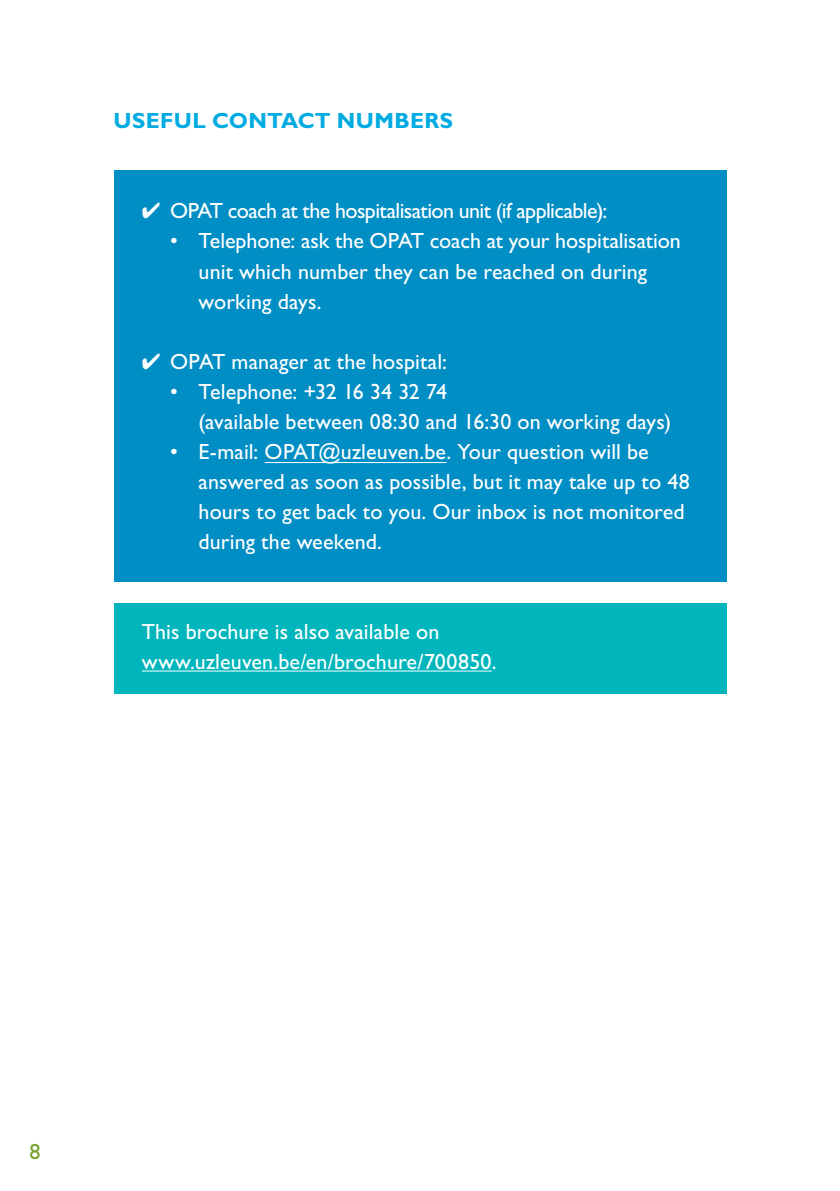
<style>
.page{position:relative;width:840px;height:1191px;background:#fff}
.page>*{position:absolute;margin:0;border:0;box-sizing:border-box;transform-origin:0 0}
.t1{font:22px/30px "Gill Sans Std";letter-spacing:.005em;color:#fff}
.t2{font:22px "Gill Sans Std";letter-spacing:-.03em;color:#fff}
.t3{font:700 22px "Gill Sans Std";letter-spacing:.02em;color:#00abe1}
.t4{font:22px "Gill Sans Std";color:#78a22d}
</style>
<div class="page">
<div style="left:113px;top:170px;width:613px;height:411px;background:#008ec4"></div>
<div style="left:113px;top:603px;width:613px;height:91px;background:#00b6bc"></div>
<hr style="left:264px;top:462px;width:182px;height:1px;background:#fff">
<hr style="left:142px;top:670px;width:349px;height:1px;background:#fff">
<p class="t3" style="left:113px;top:108px;width:341px">USEFUL CONTACT NUMBERS</p>
<p class="t2" style="left:142px;top:198px;width:466px">✔ OPAT coach at the hospitalisation unit (if applicable):</p>
<p class="t1" style="left:198px;top:226px;width:483px;text-indent:-28px">• Telephone: ask the OPAT coach at your hospitalisation unit which number they can be reached on during working days.</p>
<p class="t1" style="left:142px;top:346px;width:306px">✔ OPAT manager at the hospital:</p>
<p class="t1" style="left:198px;top:376px;width:474px;text-indent:-28px">• Telephone: +32 16 34 32 74<br>(available between 08:30 and 16:30 on working days)</p>
<p class="t1" style="left:198px;top:436px;width:492px;text-indent:-28px">• E-mail: OPAT@uzleuven.be. Your question will be answered as soon as possible, but it may take up to 48 hours to get back to you. Our inbox is not monitored during the weekend.</p>
<p class="t1" style="left:142px;top:616px;width:356px">This brochure is also available on www.uzleuven.be/en/brochure/700850.</p>
<p class="t4" style="left:29px;top:1138px;width:13px">8</p>
</div>
